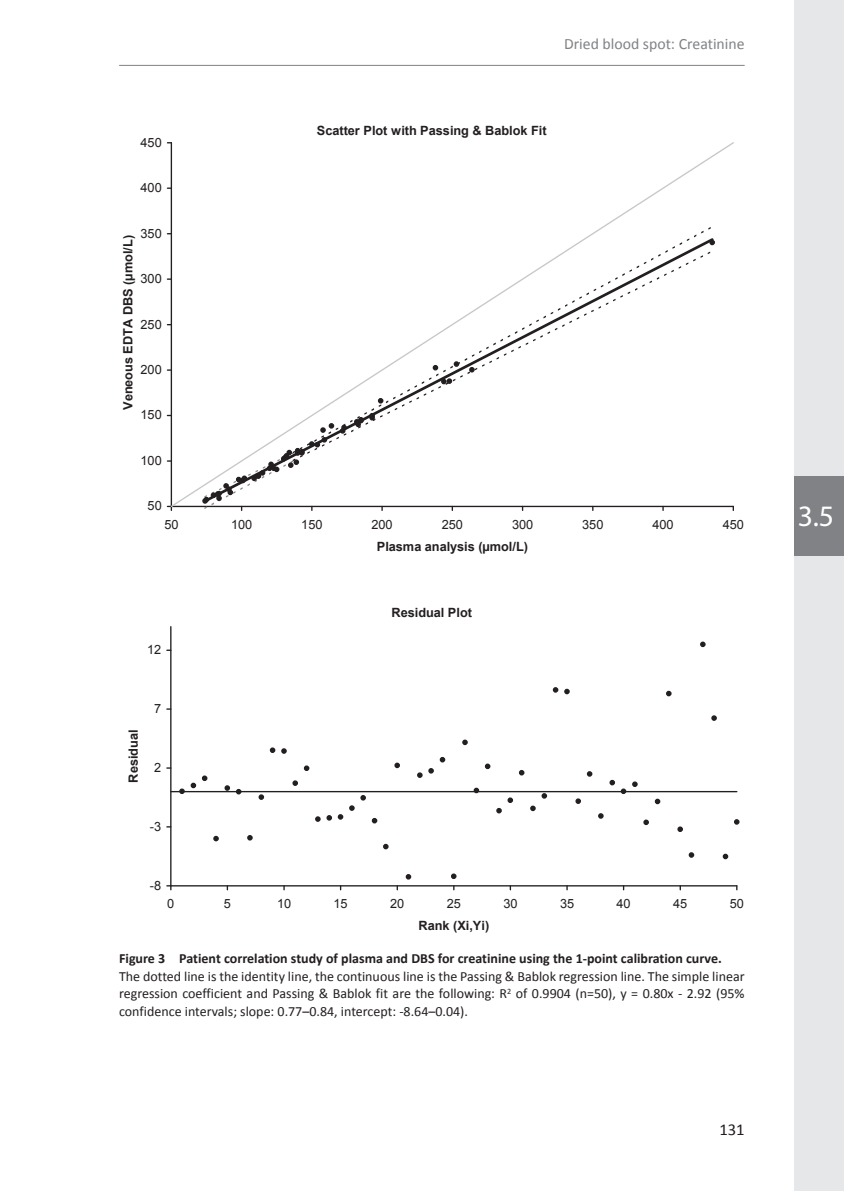
<style>
.page{position:relative;width:844px;height:1191px;background:#fff}
.page>*{position:absolute;margin:0;border:0;box-sizing:border-box;transform-origin:0 0}
.t1{font:29.75px "Myriad Pro";color:#fff}
.t2{font:16.62px "Calibri";color:#231f20}
.t3{font:15.75px "Calibri";color:#808285}
.t4{font:14px/17.5px "Calibri";color:#231f20;text-align:justify}
.t5{font:700 14px "Calibri";color:#231f20}
.t6{font:700 12.78px "Arial";letter-spacing:-.005em;color:#231f20}
.t7{font:12.78px "Arial";letter-spacing:-.005em;color:#231f20}
</style>
<div class="page">
<hr style="left:119px;top:65px;width:625px;height:1px;background:#808285">
<div style="left:794px;top:0;width:49px;height:1191px;background:#e6e7e9"></div>
<div style="left:794px;top:476px;width:49px;height:80px;background:#808285"></div>
<svg style="left:169px;top:142px;width:565px;height:366px"></svg>
<svg style="left:202px;top:227px;width:512px;height:283px"></svg>
<hr style="left:170px;top:626px;width:1px;height:259px;background:#231f20">
<hr style="left:171px;top:885px;width:565px;height:1px;background:#231f20">
<hr style="left:171px;top:791px;width:565px;height:1px;background:#231f20">
<svg style="left:179px;top:782px;width:17px;height:12px"></svg>
<svg style="left:202px;top:775px;width:5px;height:6px"></svg>
<svg style="left:213px;top:835px;width:6px;height:6px"></svg>
<svg style="left:224px;top:785px;width:6px;height:6px"></svg>
<svg style="left:236px;top:789px;width:5px;height:5px"></svg>
<svg style="left:247px;top:835px;width:6px;height:5px"></svg>
<svg style="left:258px;top:794px;width:6px;height:6px"></svg>
<svg style="left:270px;top:747px;width:5px;height:6px"></svg>
<svg style="left:281px;top:748px;width:6px;height:6px"></svg>
<svg style="left:292px;top:780px;width:6px;height:6px"></svg>
<svg style="left:304px;top:765px;width:5px;height:6px"></svg>
<svg style="left:315px;top:816px;width:5px;height:6px"></svg>
<svg style="left:326px;top:814px;width:17px;height:6px"></svg>
<svg style="left:349px;top:805px;width:5px;height:6px"></svg>
<svg style="left:360px;top:795px;width:6px;height:5px"></svg>
<svg style="left:372px;top:818px;width:5px;height:5px"></svg>
<svg style="left:383px;top:843px;width:5px;height:6px"></svg>
<svg style="left:394px;top:762px;width:6px;height:6px"></svg>
<svg style="left:405px;top:874px;width:6px;height:5px"></svg>
<svg style="left:417px;top:772px;width:5px;height:6px"></svg>
<svg style="left:428px;top:768px;width:6px;height:5px"></svg>
<svg style="left:439px;top:757px;width:6px;height:5px"></svg>
<svg style="left:451px;top:873px;width:5px;height:6px"></svg>
<svg style="left:462px;top:739px;width:5px;height:6px"></svg>
<svg style="left:473px;top:787px;width:6px;height:6px"></svg>
<svg style="left:485px;top:763px;width:5px;height:6px"></svg>
<svg style="left:496px;top:808px;width:5px;height:5px"></svg>
<svg style="left:507px;top:797px;width:6px;height:6px"></svg>
<svg style="left:519px;top:770px;width:5px;height:5px"></svg>
<svg style="left:530px;top:805px;width:5px;height:6px"></svg>
<svg style="left:541px;top:793px;width:6px;height:5px"></svg>
<svg style="left:552px;top:687px;width:6px;height:5px"></svg>
<svg style="left:564px;top:688px;width:5px;height:6px"></svg>
<svg style="left:575px;top:798px;width:6px;height:6px"></svg>
<svg style="left:586px;top:771px;width:6px;height:5px"></svg>
<svg style="left:598px;top:813px;width:5px;height:5px"></svg>
<svg style="left:609px;top:780px;width:17px;height:14px"></svg>
<svg style="left:632px;top:781px;width:5px;height:6px"></svg>
<svg style="left:643px;top:819px;width:5px;height:6px"></svg>
<svg style="left:654px;top:798px;width:6px;height:6px"></svg>
<svg style="left:666px;top:691px;width:5px;height:5px"></svg>
<svg style="left:677px;top:826px;width:5px;height:6px"></svg>
<svg style="left:688px;top:852px;width:6px;height:5px"></svg>
<svg style="left:700px;top:641px;width:5px;height:6px"></svg>
<svg style="left:711px;top:715px;width:5px;height:6px"></svg>
<svg style="left:722px;top:853px;width:6px;height:6px"></svg>
<svg style="left:734px;top:819px;width:5px;height:5px"></svg>
<p class="t7" style="left:140px;top:134px;width:23px">450</p>
<p class="t7" style="left:140px;top:179px;width:23px">400</p>
<p class="t7" style="left:140px;top:225px;width:23px">350</p>
<p class="t6" style="left:119px;top:410px;width:176px;rotate:-90deg">Veneous EDTA DBS (µmol/L)</p>
<p class="t7" style="left:140px;top:270px;width:23px">300</p>
<p class="t7" style="left:140px;top:316px;width:23px">250</p>
<p class="t7" style="left:140px;top:361px;width:23px">200</p>
<p class="t7" style="left:140px;top:406px;width:23px">150</p>
<p class="t7" style="left:140px;top:452px;width:23px">100</p>
<p class="t7" style="left:148px;top:497px;width:16px">50</p>
<p class="t3" style="left:564px;top:34px;width:182px">Dried blood spot: Creatinine</p>
<p class="t6" style="left:317px;top:121px;width:231px">Scatter Plot with Passing &amp; Bablok Fit</p>
<p class="t7" style="left:164px;top:516px;width:16px">50</p>
<p class="t7" style="left:231px;top:516px;width:23px">100</p>
<p class="t7" style="left:301px;top:516px;width:23px">150</p>
<p class="t7" style="left:371px;top:516px;width:23px">200</p>
<p class="t7" style="left:441px;top:516px;width:23px">250</p>
<p class="t7" style="left:512px;top:516px;width:23px">300</p>
<p class="t7" style="left:582px;top:516px;width:23px">350</p>
<p class="t7" style="left:652px;top:516px;width:23px">400</p>
<p class="t7" style="left:722px;top:516px;width:23px">450</p>
<p class="t6" style="left:377px;top:537px;width:153px">Plasma analysis (µmol/L)</p>
<p class="t7" style="left:147px;top:641px;width:16px">12</p>
<p class="t6" style="left:391px;top:604px;width:82px">Residual Plot</p>
<p class="t6" style="left:125px;top:782px;width:54px;rotate:-90deg">Residual</p>
<p class="t7" style="left:154px;top:700px;width:9px">7</p>
<p class="t7" style="left:154px;top:759px;width:9px">2</p>
<p class="t7" style="left:150px;top:818px;width:13px">-3</p>
<p class="t7" style="left:150px;top:877px;width:13px">-8</p>
<p class="t7" style="left:167px;top:895px;width:9px">0</p>
<p class="t7" style="left:224px;top:895px;width:9px">5</p>
<p class="t7" style="left:277px;top:895px;width:16px">10</p>
<p class="t7" style="left:333px;top:895px;width:16px">15</p>
<p class="t7" style="left:390px;top:895px;width:16px">20</p>
<p class="t7" style="left:446px;top:895px;width:16px">25</p>
<p class="t7" style="left:503px;top:895px;width:16px">30</p>
<p class="t7" style="left:560px;top:895px;width:16px">35</p>
<p class="t7" style="left:616px;top:895px;width:16px">40</p>
<p class="t7" style="left:673px;top:895px;width:16px">45</p>
<p class="t7" style="left:729px;top:895px;width:16px">50</p>
<p class="t6" style="left:418px;top:917px;width:72px">Rank (Xi,Yi)</p>
<p class="t5" style="left:119px;top:949px;width:604px">Figure 3 Patient correlation study of plasma and DBS for creatinine using the 1-point calibration curve.</p>
<p class="t4" style="left:119px;top:967px;width:627px">The dotted line is the identity line, the continuous line is the Passing &amp; Bablok regression line. The simple linear regression coefficient and Passing &amp; Bablok fit are the following: R<sup>2</sup> of 0.9904 (n=50), y = 0.80x - 2.92 (95% confidence intervals; slope: 0.77–0.84, intercept: -8.64–0.04).</p>
<p class="t2" style="left:719px;top:1119px;width:27px">131</p>
<h1 class="t1" style="left:797px;top:497px;width:38px">3.5</h1>
</div>
